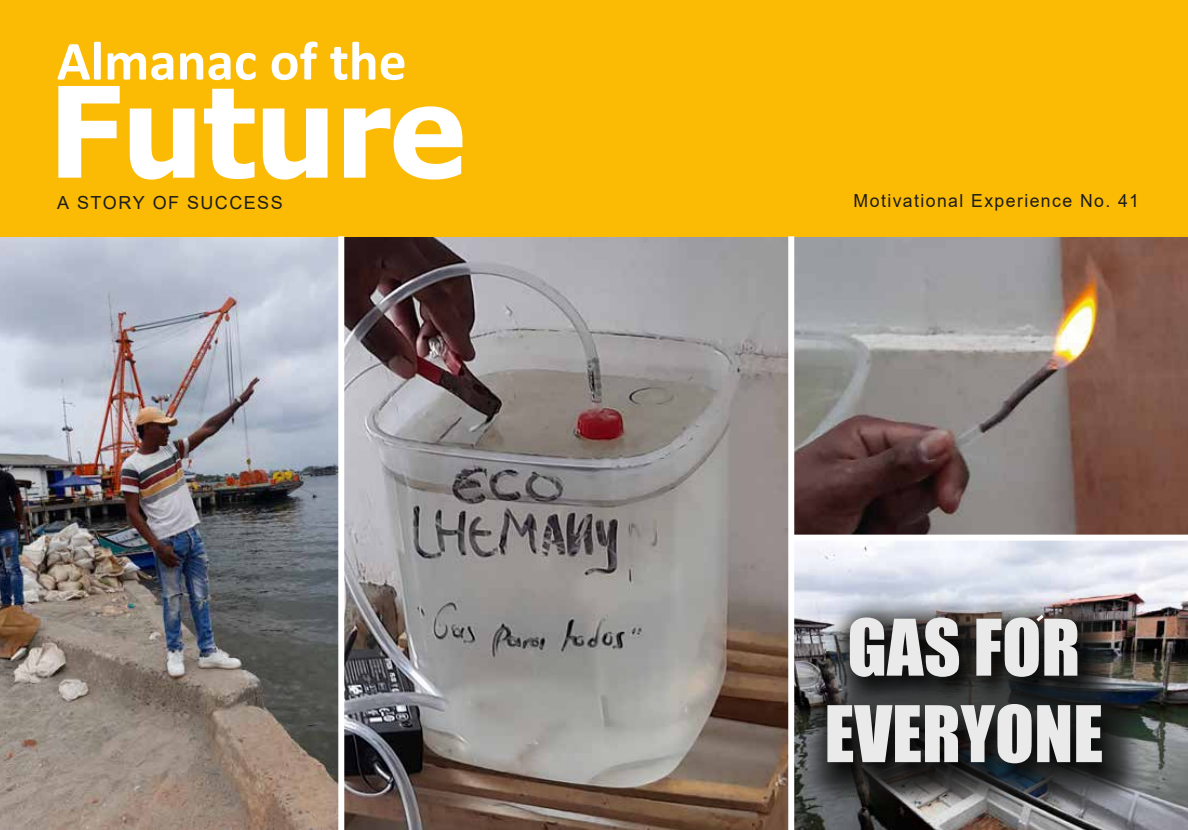
<style>
.page{position:relative;width:1188px;height:830px;background:#fff}
.page>*{position:absolute;margin:0;border:0;box-sizing:border-box;transform-origin:0 0}
.t1{font:700 126px "Tahoma";color:#fff}
.t2{font:72px/86.4px "Impact";color:#eaeaea;text-align:center}
.t3{font:700 55.5px "Calibri";color:#fff}
.t4{font:18px "Arial";letter-spacing:.08em;color:#1d1d1b}
</style>
<div class="page">
<img style="left:794px;top:540px;width:394px;height:289px">
<img style="left:0;top:236px;width:338px;height:593px">
<img style="left:344px;top:236px;width:444px;height:593px">
<img style="left:794px;top:236px;width:394px;height:298px">
<div style="left:0;top:0;width:1188px;height:236px;background:#fbbb05"></div>
<img style="left:663px;top:588px;width:525px;height:229px">
<img style="left:672px;top:601px;width:516px;height:220px">
<div style="left:788px;top:236px;width:6px;height:593px;background:#fff"></div>
<svg style="left:1033px;top:611px;width:14px;height:13px"></svg>
<h3 class="t3" style="left:57px;top:22px;width:351px">Almanac of the</h3>
<h1 class="t1" style="left:49px;top:43px;width:418px">Future</h1>
<p class="t4" style="left:57px;top:190px;width:227px">A STORY OF SUCCESS</p>
<p class="t4" style="left:854px;top:189px;width:287px">Motivational Experience No. 41</p>
<h2 class="t2" style="left:824px;top:602px;width:280px">GAS FOR<br>EVERYONE</h2>
</div>
